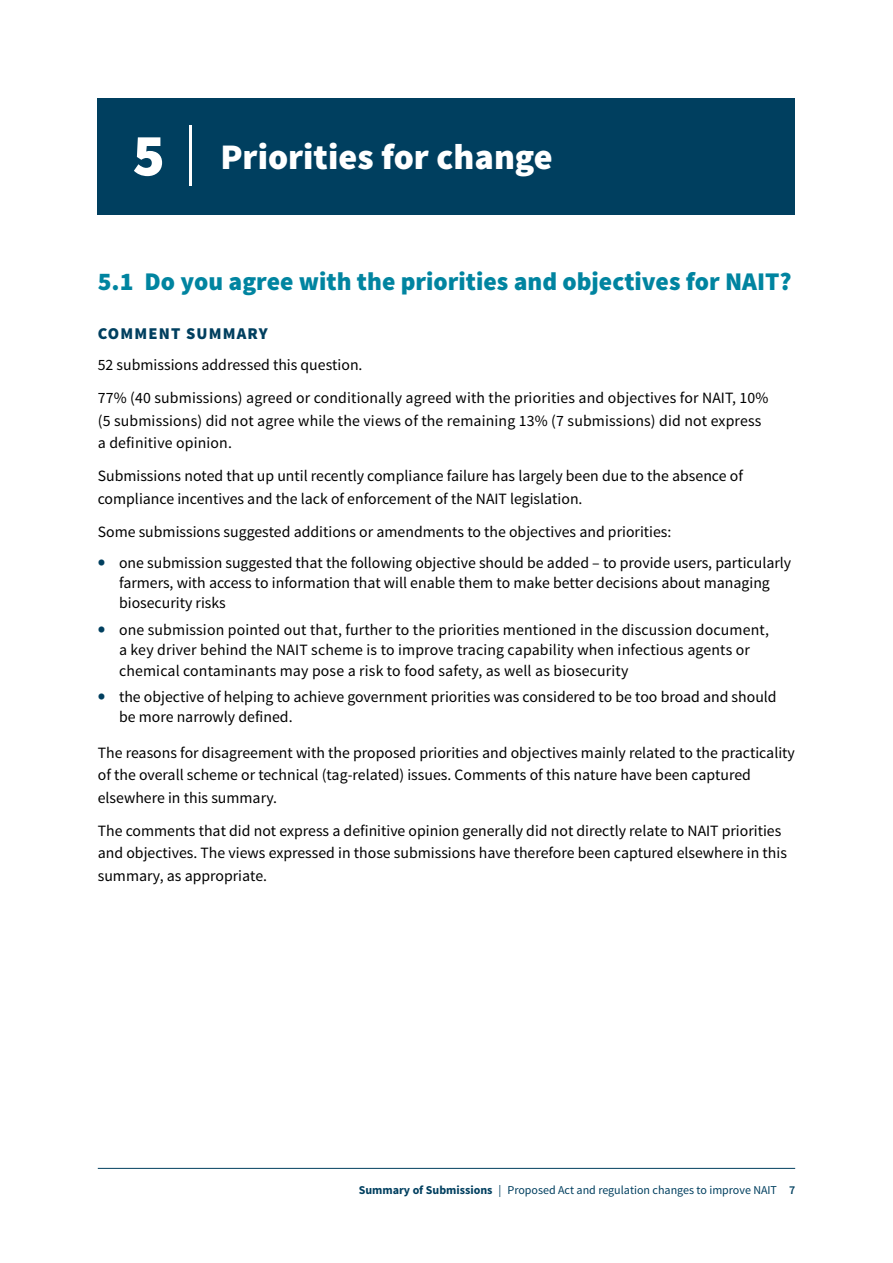
<style>
.page{position:relative;width:893px;height:1263px;background:#fff}
.page>*{position:absolute;margin:0;border:0;box-sizing:border-box;transform-origin:0 0}
.t1{font:900 36px "Source Sans Pro";color:#fff}
.t2{font:900 25.5px "Source Sans Pro";color:#0084a0}
.t3{font:900 16.5px "Source Sans Pro";letter-spacing:.07em;color:#003f5f}
.t4{font:15.75px/22.5px "Source Sans Pro";color:#000}
.t5{font:12px "Source Sans Pro";color:#003f5f}
.s1{font-size:60px}
.s2{font-weight:300;font-size:60px}
.s3{font-weight:900;font-size:21px;color:#003f5f}
.s4{font-weight:700}
.s5{font-weight:600}
</style>
<div class="page">
<hr style="left:98px;top:1168px;width:697px;height:1px;background:#003f5f">
<div style="left:98px;top:98px;width:697px;height:117px;background:#003f5f"></div>
<h1 class="t1" style="left:133px;top:133px;width:422px"><span class="s1">5</span> <span class="s2">|</span> Priorities for change</h1>
<h2 class="t2" style="left:98px;top:264px;width:695px">5.1 Do you agree with the priorities and objectives for NAIT?</h2>
<p class="t3" style="left:98px;top:323px;width:171px">COMMENT SUMMARY</p>
<p class="t4" style="left:98px;top:349px;width:672px;line-height:33.2px">52 submissions addressed this question.<br>77% (40 submissions) agreed or conditionally agreed with the priorities and objectives for NAIT, 10%</p>
<p class="t4" style="left:98px;top:410px;width:665px">(5 submissions) did not agree while the views of the remaining 13% (7 submissions) did not express a definitive opinion.</p>
<p class="t4" style="left:98px;top:465px;width:647px">Submissions noted that up until recently compliance failure has largely been due to the absence of compliance incentives and the lack of enforcement of the NAIT legislation.</p>
<p class="t4" style="left:98px;top:521px;width:575px">Some submissions suggested additions or amendments to the objectives and priorities:</p>
<p class="t4" style="left:119px;top:553px;width:674px;line-height:20.2px;text-indent:-21px"><span class="s3">•</span> one submission suggested that the following objective should be added – to provide users, particularly farmers, with access to information that will enable them to make better decisions about managing biosecurity risks</p>
<p class="t4" style="left:119px;top:620px;width:651px;line-height:20.2px;text-indent:-21px"><span class="s3">•</span> one submission pointed out that, further to the priorities mentioned in the discussion document, a key driver behind the NAIT scheme is to improve tracing capability when infectious agents or chemical contaminants may pose a risk to food safety, as well as biosecurity</p>
<p class="t4" style="left:119px;top:687px;width:659px;line-height:20.2px;text-indent:-21px"><span class="s3">•</span> the objective of helping to achieve government priorities was considered to be too broad and should be more narrowly defined.</p>
<p class="t4" style="left:98px;top:741px;width:699px">The reasons for disagreement with the proposed priorities and objectives mainly related to the practicality of the overall scheme or technical (tag-related) issues. Comments of this nature have been captured elsewhere in this summary.</p>
<p class="t4" style="left:98px;top:820px;width:691px">The comments that did not express a definitive opinion generally did not directly relate to NAIT priorities and objectives. The views expressed in those submissions have therefore been captured elsewhere in this summary, as appropriate.</p>
<p class="t5" style="left:359px;top:1182px;width:438px"><span class="s4">Summary of Submissions</span> | Proposed Act and regulation changes to improve NAIT <span class="s5">7</span></p>
</div>
